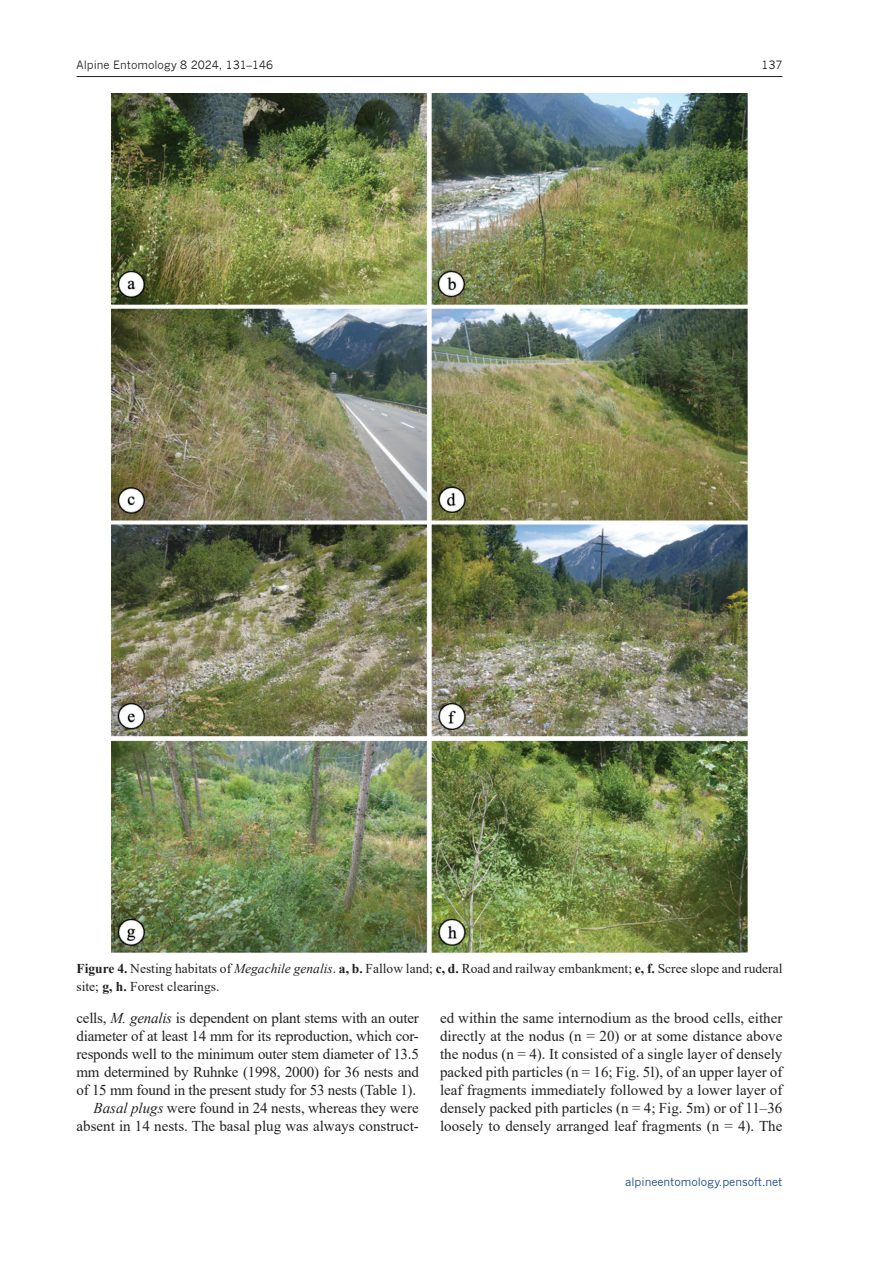
<style>
.page{position:relative;width:893px;height:1263px;background:#fff}
.page>*{position:absolute;margin:0;border:0;box-sizing:border-box;transform-origin:0 0}
.Body_text{font:15px/18px "Times New Roman";color:#231f20;text-align:justify}
.FIG_Caption{font:13.5px/18px "Times New Roman";color:#231f20}
.t1{font:11.25px "News Gothic";color:#231f20}
.t2{font:11.25px "News Gothic";color:#144682}
.s1{font-weight:700}
.s2{font-style:italic}
</style>
<div class="page">
<hr style="left:77px;top:76px;width:705px;height:1px;background:#231f20">
<img style="left:111px;top:94px;width:637px;height:859px">
<p class="t1" style="left:77px;top:58px;width:198px">Alpine Entomology 8 2024, 131–146</p>
<p class="t1" style="left:761px;top:58px;width:23px">137</p>
<p class="FIG_Caption" style="left:77px;top:959px;width:707px"><span class="s1">Figure 4.</span> Nesting habitats of <span class="s2">Megachile genalis</span>. <span class="s1">a, b.</span> Fallow land; <span class="s1">c, d.</span> Road and railway embankment; <span class="s1">e, f.</span> Scree slope and ruderal site; <span class="s1">g, h.</span> Forest clearings.</p>
<p class="Body_text" style="left:77px;top:1009px;width:344px">cells, <span class="s2">M. genalis</span> is dependent on plant stems with an outer diameter of at least 14 mm for its reproduction, which cor&shy;responds well to the minimum outer stem diameter of 13.5 mm determined by Ruhnke (1998, 2000) for 36 nests and of 15 mm found in the present study for 53 nests (Table 1).</p>
<p class="Body_text" style="left:77px;top:1099px;width:344px;text-align:right"><span class="s2">Basal plugs</span> were found in 24 nests, whereas they were absent in 14 nests. The basal plug was always construct-</p>
<p class="Body_text" style="left:440px;top:1009px;width:344px">ed within the same internodium as the brood cells, either directly at the nodus (n = 20) or at some distance above the nodus (n = 4). It consisted of a single layer of densely packed pith particles (n = 16; Fig. 5l), of an upper layer of leaf fragments immediately followed by a lower layer of densely packed pith particles (n = 4; Fig. 5m) or of 11–36 loosely to densely arranged leaf fragments (n = 4). The</p>
<p class="t2" style="left:625px;top:1175px;width:159px">alpineentomology.pensoft.net</p>
</div>
